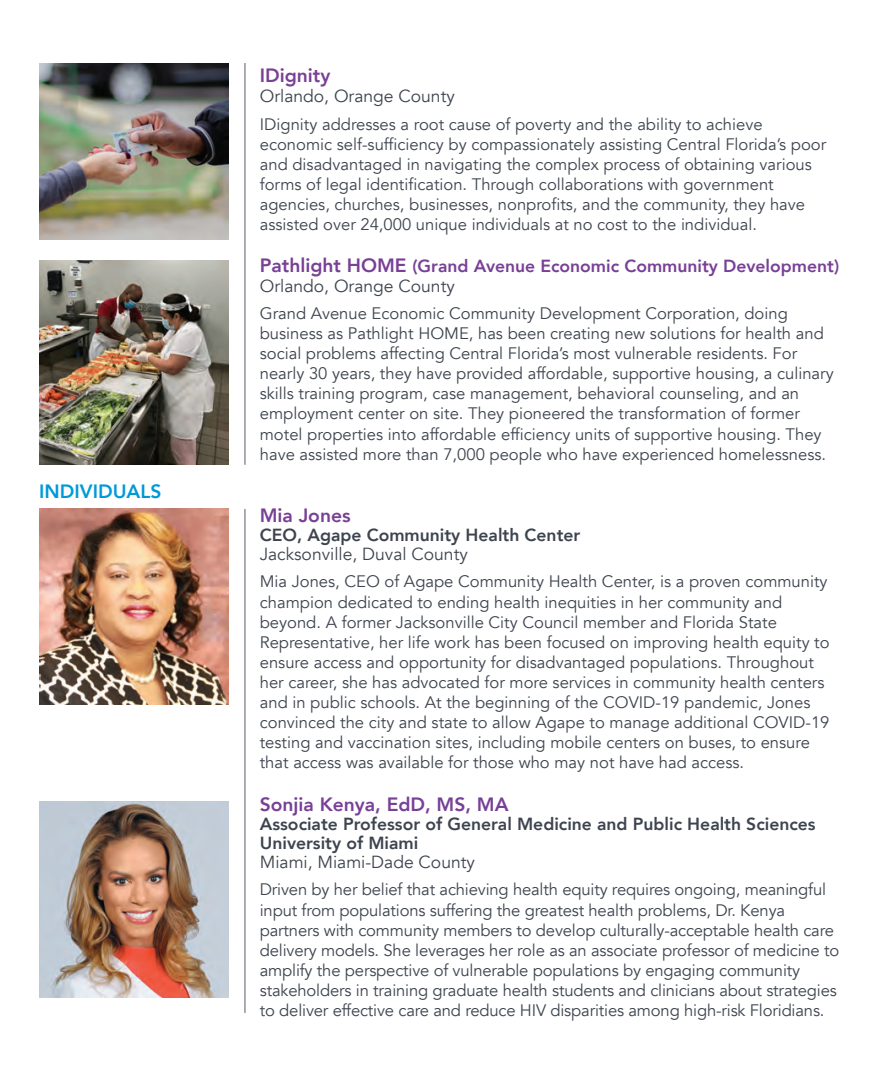
<style>
.page{position:relative;width:882px;height:1071px;background:#fff}
.page>*{position:absolute;margin:0;border:0;box-sizing:border-box;transform-origin:0 0}
.t1{font:800 19.25px "Avenir";color:#784096}
.t2{font:800 19.25px "Avenir";color:#0099d8}
.t3{font:800 17.5px/19.2px "Avenir";color:#3e444f}
.t4{font:800 17.5px/19.2px "Avenir";color:#784096}
.t5{font:17.5px "Avenir";color:#3e444f}
.t6{font:16.62px/20.1px "Avenir";color:#3e444f}
.s1{font-size:19.25px}
.s2{font-weight:400;color:#3e444f}
</style>
<div class="page">
<img style="left:39px;top:63px;width:189px;height:176px">
<img style="left:39px;top:260px;width:189px;height:205px">
<hr style="left:244px;top:63px;width:2px;height:402px;background:#9fa1aa">
<hr style="left:244px;top:509px;width:2px;height:504px;background:#9fa1aa">
<img style="left:39px;top:509px;width:189px;height:196px">
<img style="left:39px;top:802px;width:189px;height:195px">
<p class="t2" style="left:39px;top:479px;width:124px">INDIVIDUALS</p>
<p class="t1" style="left:260px;top:63px;width:72px">IDignity</p>
<p class="t5" style="left:260px;top:84px;width:197px">Orlando, Orange County</p>
<p class="t6" style="left:260px;top:114px;width:568px">IDignity addresses a root cause of poverty and the ability to achieve economic self-sufficiency by compassionately assisting Central Florida’s poor and disadvantaged in navigating the complex process of obtaining various forms of legal identification. Through collaborations with government agencies, churches, businesses, nonprofits, and the community, they have assisted over 24,000 unique individuals at no cost to the individual.</p>
<p class="t4" style="left:260px;top:257px;width:581px"><span class="s1">Pathlight HOME</span> (Grand Avenue Economic Community Development)<br><span class="s2">Orlando, Orange County</span></p>
<p class="t6" style="left:260px;top:303px;width:575px">Grand Avenue Economic Community Development Corporation, doing business as Pathlight HOME, has been creating new solutions for health and social problems affecting Central Florida’s most vulnerable residents. For nearly 30 years, they have provided affordable, supportive housing, a culinary skills training program, case management, behavioral counseling, and an employment center on site. They pioneered the transformation of former motel properties into affordable efficiency units of supportive housing. They have assisted more than 7,000 people who have experienced homelessness.</p>
<p class="t1" style="left:260px;top:503px;width:92px">Mia Jones</p>
<p class="t3" style="left:260px;top:526px;width:322px">CEO, Agape Community Health Center</p>
<p class="t5" style="left:260px;top:543px;width:210px">Jacksonville, Duval County</p>
<p class="t6" style="left:260px;top:572px;width:571px">Mia Jones, CEO of Agape Community Health Center, is a proven community champion dedicated to ending health inequities in her community and beyond. A former Jacksonville City Council member and Florida State Representative, her life work has been focused on improving health equity to ensure access and opportunity for disadvantaged populations. Throughout her career, she has advocated for more services in community health centers and in public schools. At the beginning of the COVID-19 pandemic, Jones convinced the city and state to allow Agape to manage additional COVID-19 testing and vaccination sites, including mobile centers on buses, to ensure that access was available for those who may not have had access.</p>
<p class="t1" style="left:260px;top:791px;width:250px">Sonjia Kenya, EdD, MS, MA</p>
<p class="t3" style="left:260px;top:815px;width:557px">Associate Professor of General Medicine and Public Health Sciences<br>University of Miami</p>
<p class="t5" style="left:260px;top:851px;width:217px">Miami, Miami-Dade County</p>
<p class="t6" style="left:260px;top:880px;width:581px">Driven by her belief that achieving health equity requires ongoing, meaningful input from populations suffering the greatest health problems, Dr. Kenya partners with community members to develop culturally-acceptable health care delivery models. She leverages her role as an associate professor of medicine to amplify the perspective of vulnerable populations by engaging community stakeholders in training graduate health students and clinicians about strategies to deliver effective care and reduce HIV disparities among high-risk Floridians.</p>
</div>
